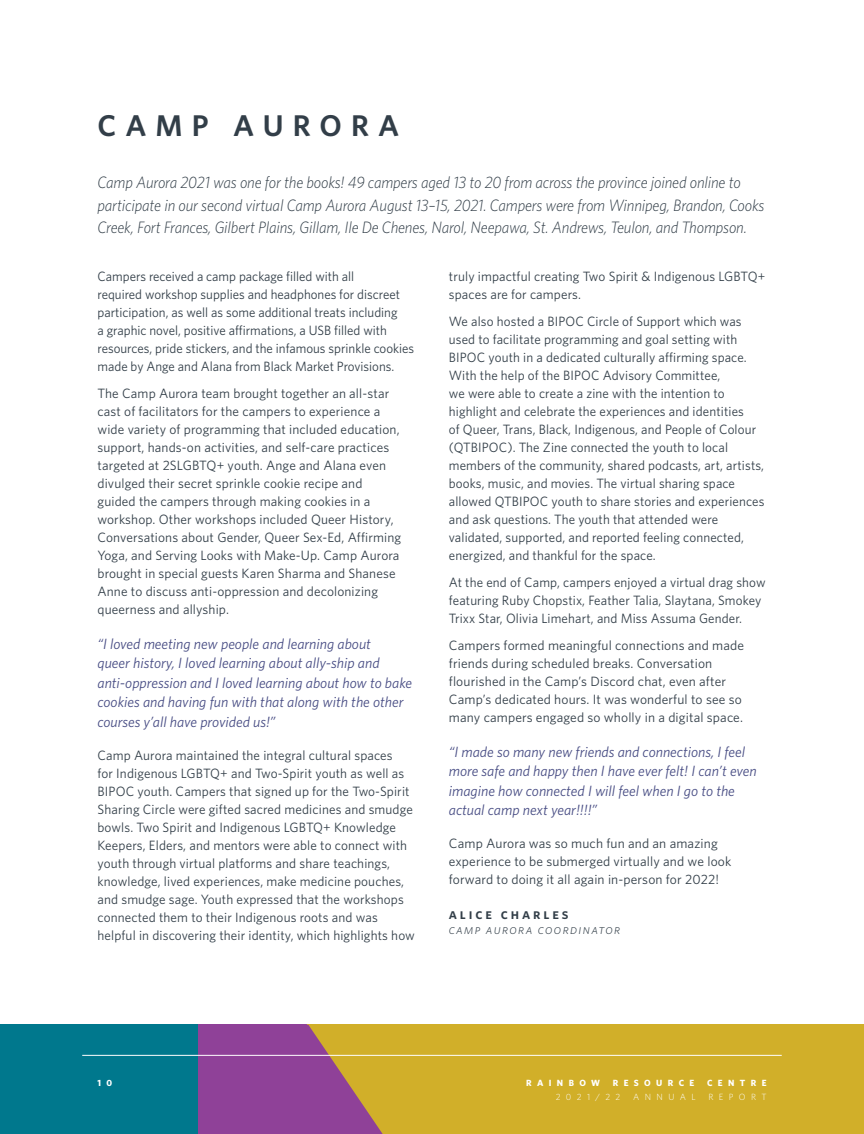
<style>
.page{position:relative;width:864px;height:1134px;background:#fff}
.page>*{position:absolute;margin:0;border:0;box-sizing:border-box;transform-origin:0 0}
.t1{font:600 30px "Whitney HTF";letter-spacing:.3em;color:#323e48}
.t2{font:italic 300 16.5px/22.5px "Whitney HTF";letter-spacing:-.01em;color:#323e48;scale:.96 1}
.t3{font:15px "Whitney HTF Semi Bold SC";letter-spacing:.19em;color:#323e48}
.t4{font:italic 14.85px/19.5px "Whitney HTF";color:#484d84}
.t5{font:13.5px/18px "Whitney HTF";letter-spacing:.01em;color:#323e48}
.t6{font:13.5px/18px "Whitney HTF";letter-spacing:.01em;color:#323e48;scale:.96 1}
.t7{font:13.5px "Whitney HTF Light Italic SC";letter-spacing:.09em;color:#323e48}
.t8{font:700 9px "Whitney HTF";letter-spacing:.6em;color:#fff}
.t9{font:300 9px "Whitney HTF";letter-spacing:.6em;color:#fff}
</style>
<div class="page">
<div style="left:383px;top:1025px;width:481px;height:109px;background:#d1af29"></div>
<svg style="left:198px;top:1025px;width:185px;height:109px;background:#9c5781"></svg>
<div style="left:0;top:1025px;width:198px;height:109px;background:#00788d"></div>
<hr style="left:82px;top:1055px;width:700px;height:1px;background:#fff">
<h1 class="t1" style="left:98px;top:107px;width:303px">CAMP AURORA</h1>
<p class="t2" style="left:98px;top:171px;width:696px">Camp Aurora 2021 was one for the books! 49 campers aged 13 to 20 from across the province joined online to participate in our second virtual Camp Aurora August 13–15, 2021. Campers were from Winnipeg, Brandon, Cooks<br>Creek, Fort Frances, Gilbert Plains, Gillam, Ile De Chenes, Narol, Neepawa, St. Andrews, Teulon, and Thompson.</p>
<p class="t6" style="left:98px;top:267px;width:331px">Campers received a camp package filled with all<br>required workshop supplies and headphones for discreet participation, as well as some additional treats including<br>a graphic novel, positive affirmations, a USB filled with resources, pride stickers, and the infamous sprinkle cookies made by Ange and Alana from Black Market Provisions.</p>
<p class="t5" style="left:98px;top:384px;width:305px">The Camp Aurora team brought together an all-star cast of facilitators for the campers to experience a wide variety of programming that included education, support, hands-on activities, and self-care practices targeted at 2SLGBTQ+ youth. Ange and Alana even divulged their secret sprinkle cookie recipe and guided the campers through making cookies in a workshop. Other workshops included Queer History, Conversations about Gender, Queer Sex-Ed, Affirming Yoga, and Serving Looks with Make-Up. Camp Aurora brought in special guests Karen Sharma and Shanese Anne to discuss anti-oppression and decolonizing queerness and allyship.</p>
<p class="t4" style="left:98px;top:634px;width:316px">“I loved meeting new people and learning about<br>queer history, I loved learning about ally-ship and anti-oppression and I loved learning about how to bake cookies and having fun with that along with the other courses y’all have provided us!”</p>
<p class="t5" style="left:98px;top:746px;width:319px">Camp Aurora maintained the integral cultural spaces<br>for Indigenous LGBTQ+ and Two-Spirit youth as well as BIPOC youth. Campers that signed up for the Two-Spirit Sharing Circle were gifted sacred medicines and smudge bowls. Two Spirit and Indigenous LGBTQ+ Knowledge Keepers, Elders, and mentors were able to connect with youth through virtual platforms and share teachings, knowledge, lived experiences, make medicine pouches, and smudge sage. Youth expressed that the workshops connected them to their Indigenous roots and was helpful in discovering their identity, which highlights how</p>
<p class="t5" style="left:449px;top:267px;width:318px">truly impactful creating Two Spirit &amp; Indigenous LGBTQ+ spaces are for campers.</p>
<p class="t5" style="left:449px;top:312px;width:317px">We also hosted a BIPOC Circle of Support which was used to facilitate programming and goal setting with BIPOC youth in a dedicated culturally affirming space.<br>With the help of the BIPOC Advisory Committee,<br>we were able to create a zine with the intention to highlight and celebrate the experiences and identities<br>of Queer, Trans, Black, Indigenous, and People of Colour (QTBIPOC). The Zine connected the youth to local members of the community, shared podcasts, art, artists, books, music, and movies. The virtual sharing space allowed QTBIPOC youth to share stories and experiences and ask questions. The youth that attended were validated, supported, and reported feeling connected, energized, and thankful for the space.</p>
<p class="t5" style="left:449px;top:573px;width:318px">At the end of Camp, campers enjoyed a virtual drag show featuring Ruby Chopstix, Feather Talia, Slaytana, Smokey<br>Trixx Star, Olivia Limehart, and Miss Assuma Gender.</p>
<p class="t5" style="left:449px;top:636px;width:297px">Campers formed meaningful connections and made friends during scheduled breaks. Conversation flourished in the Camp’s Discord chat, even after Camp’s dedicated hours. It was wonderful to see so many campers engaged so wholly in a digital space.</p>
<p class="t4" style="left:449px;top:742px;width:309px">“I made so many new friends and connections, I feel more safe and happy then I have ever felt! I can’t even imagine how connected I will feel when I go to the actual camp next year!!!!”</p>
<p class="t5" style="left:449px;top:834px;width:284px">Camp Aurora was so much fun and an amazing experience to be submerged virtually and we look forward to doing it all again in-person for 2022!</p>
<p class="t3" style="left:449px;top:905px;width:121px">alice charles</p>
<p class="t7" style="left:449px;top:921px;width:173px">camp aurora coordinator</p>
<p class="t8" style="left:97px;top:1077px;width:16px">1 0</p>
<p class="t8" style="left:526px;top:1077px;width:75px">RAINBOW</p>
<p class="t8" style="left:613px;top:1077px;width:83px">RESOURCE</p>
<p class="t8" style="left:707px;top:1077px;width:61px">CENTRE</p>
<p class="t9" style="left:556px;top:1092px;width:66px">2021/22</p>
<p class="t9" style="left:633px;top:1092px;width:64px">ANNUAL</p>
<p class="t9" style="left:708px;top:1092px;width:60px">REPORT</p>
</div>
